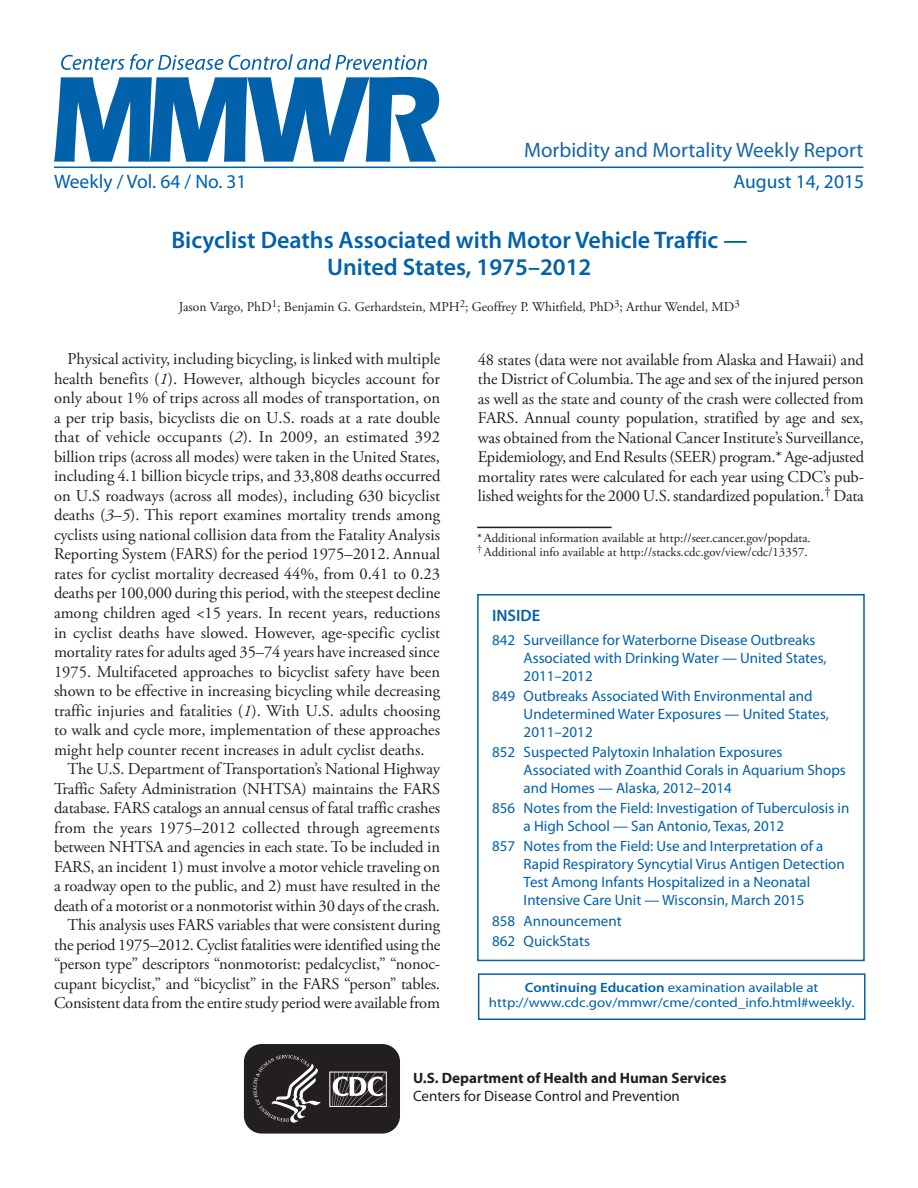
<style>
.page{position:relative;width:918px;height:1188px;background:#fff}
.page>*{position:absolute;margin:0;border:0;box-sizing:border-box;transform-origin:0 0}
.Report_Title{font:600 24px/27px "Myriad Pro";color:#0161ab;text-align:center}
.t1{font:21px "Myriad Pro";color:#1167af}
.cover_date_vol{font:19.5px "Myriad Pro";color:#0161ab}
.Paragraph{font:16.5px/19.5px "Adobe Garamond Pro";letter-spacing:-.015em;color:#231f20;text-align:justify}
.inside{font:600 16.5px "Myriad Pro";color:#0161ab}
.toc_headline_to_999{font:15px/18px "Myriad Pro";color:#0161ab}
.t2{font:700 15px/18px "Myriad Pro";color:#231f20}
.ce_callout_box{font:13.5px/15px "Myriad Pro";color:#0161ab;text-align:center;scale:1.1 1}
.Author_Names{font:13.5px "Adobe Garamond Pro";color:#231f20}
.Footnote{font:12.75px "Adobe Garamond Pro";color:#231f20}
.footnote_no_rule_tex{font:12.75px "Adobe Garamond Pro";color:#231f20}
.s1{font-style:italic}
.s2{font-weight:600}
.s3{font-weight:400}
</style>
<div class="page">
<div style="left:478px;top:973px;width:388px;height:47px;border:2px solid #0161ab"></div>
<svg style="left:243px;top:1045px;width:157px;height:89px;background:#403c3d"></svg>
<hr style="left:54px;top:167px;width:810px;height:1px;background:#0161ab">
<svg style="left:54px;top:77px;width:385px;height:85px"></svg>
<svg style="left:61px;top:54px;width:366px;height:16px"></svg>
<hr style="left:477px;top:527px;width:135px;height:1px;background:#231f20">
<div style="left:477px;top:594px;width:388px;height:367px;border:2px solid #0161ab"></div>
<p class="t1" style="left:524px;top:137px;width:341px">Morbidity and Mortality Weekly Report</p>
<p class="cover_date_vol" style="left:54px;top:169px;width:194px">Weekly / Vol. 64 / No. 31</p>
<p class="cover_date_vol" style="left:733px;top:169px;width:132px">August 14, 2015</p>
<p class="Report_Title" style="left:171px;top:225px;width:577px">Bicyclist Deaths Associated with Motor Vehicle Traffic —<br>United States, 1975–2012</p>
<p class="Author_Names" style="left:179px;top:299px;width:562px">Jason Vargo, PhD<sup>1</sup>; Benjamin G. Gerhardstein, MPH<sup>2</sup>; Geoffrey P. Whitfield, PhD<sup>3</sup>; Arthur Wendel, MD<sup>3</sup></p>
<p class="Paragraph" style="left:54px;top:350px;width:388px;text-indent:13px">Physical activity, including bicycling, is linked with multiple health benefits (<span class="s1">1</span>). However, although bicycles account for only about 1% of trips across all modes of transportation, on a per trip basis, bicyclists die on U.S. roads at a rate double that of vehicle occupants (<span class="s1">2</span>). In 2009, an estimated 392 billion trips (across all modes) were taken in the United States, including 4.1 billion bicycle trips, and 33,808 deaths occurred on U.S roadways (across all modes), including 630 bicyclist deaths (<span class="s1">3</span>–<span class="s1">5</span>). This report examines mortality trends among cyclists using national collision data from the Fatality Analysis Reporting System (FARS) for the period 1975–2012. Annual rates for cyclist mortality decreased 44%, from 0.41 to 0.23 deaths per 100,000 during this period, with the steepest decline among children aged &lt;15 years. In recent years, reductions in cyclist deaths have slowed. However, age-specific cyclist mortality rates for adults aged 35–74 years have increased since 1975. Multifaceted approaches to bicyclist safety have been shown to be effective in increasing bicycling while decreasing traffic injuries and fatalities (<span class="s1">1</span>). With U.S. adults choosing to walk and cycle more, implementation of these approaches might help counter recent increases in adult cyclist deaths.</p>
<p class="Paragraph" style="left:54px;top:760px;width:388px;text-indent:13px">The U.S. Department of Transportation’s National Highway Traffic Safety Administration (NHTSA) maintains the FARS database. FARS catalogs an annual census of fatal traffic crashes from the years 1975–2012 collected through agreements between NHTSA and agencies in each state. To be included in FARS, an incident 1) must involve a motor vehicle traveling on a roadway open to the public, and 2) must have resulted in the death of a motorist or a nonmotorist within 30 days of the crash.</p>
<p class="Paragraph" style="left:54px;top:916px;width:388px;text-indent:13px">This analysis uses FARS variables that were consistent during the period 1975–2012. Cyclist fatalities were identified using the “person type” descriptors “nonmotorist: pedalcyclist,” “nonoc&shy;cupant bicyclist,” and “bicyclist” in the FARS “person” tables.<br>Consistent data from the entire study period were available from</p>
<p class="Paragraph" style="left:478px;top:350px;width:388px">48 states (data were not available from Alaska and Hawaii) and the District of Columbia. The age and sex of the injured person as well as the state and county of the crash were collected from FARS. Annual county population, stratified by age and sex, was obtained from the National Cancer Institute’s Surveillance, Epidemiology, and End Results (SEER) program.* Age-adjusted mortality rates were calculated for each year using CDC’s pub&shy;lished weights for the 2000 U.S. standardized population.<sup>†</sup> Data</p>
<p class="Footnote" style="left:477px;top:530px;width:335px">*Additional information available at http://seer.cancer.gov/popdata.</p>
<p class="footnote_no_rule_tex" style="left:477px;top:544px;width:332px"><sup>†</sup> Additional info available at http://stacks.cdc.gov/view/cdc/13357.</p>
<p class="inside" style="left:492px;top:605px;width:50px">INSIDE</p>
<p class="toc_headline_to_999" style="left:524px;top:631px;width:304px;text-indent:-32px">842 Surveillance for Waterborne Disease Outbreaks<br>Associated with Drinking Water — United States,<br>2011–2012</p>
<p class="toc_headline_to_999" style="left:524px;top:687px;width:307px;text-indent:-32px">849 Outbreaks Associated With Environmental and<br>Undetermined Water Exposures — United States,<br>2011–2012</p>
<p class="toc_headline_to_999" style="left:524px;top:743px;width:324px;text-indent:-32px">852 Suspected Palytoxin Inhalation Exposures<br>Associated with Zoanthid Corals in Aquarium Shops and Homes — Alaska, 2012–2014</p>
<p class="toc_headline_to_999" style="left:524px;top:799px;width:327px;text-indent:-31px">856 Notes from the Field: Investigation of Tuberculosis in a High School — San Antonio, Texas, 2012</p>
<p class="toc_headline_to_999" style="left:524px;top:837px;width:323px;text-indent:-31px">857 Notes from the Field: Use and Interpretation of a Rapid Respiratory Syncytial Virus Antigen Detection Test Among Infants Hospitalized in a Neonatal Intensive Care Unit — Wisconsin, March 2015</p>
<p class="toc_headline_to_999" style="left:492px;top:911px;width:131px">858 Announcement</p>
<p class="toc_headline_to_999" style="left:492px;top:931px;width:99px">862 QuickStats</p>
<p class="ce_callout_box" style="left:489px;top:980px;width:334px"><span class="s2">Continuing Education</span> examination available at http://www.cdc.gov/mmwr/cme/conted_info.html#weekly.</p>
<p class="t2" style="left:413px;top:1069px;width:315px">U.S. Department of Health and Human Services<br><span class="s3">Centers for Disease Control and Prevention</span></p>
</div>
